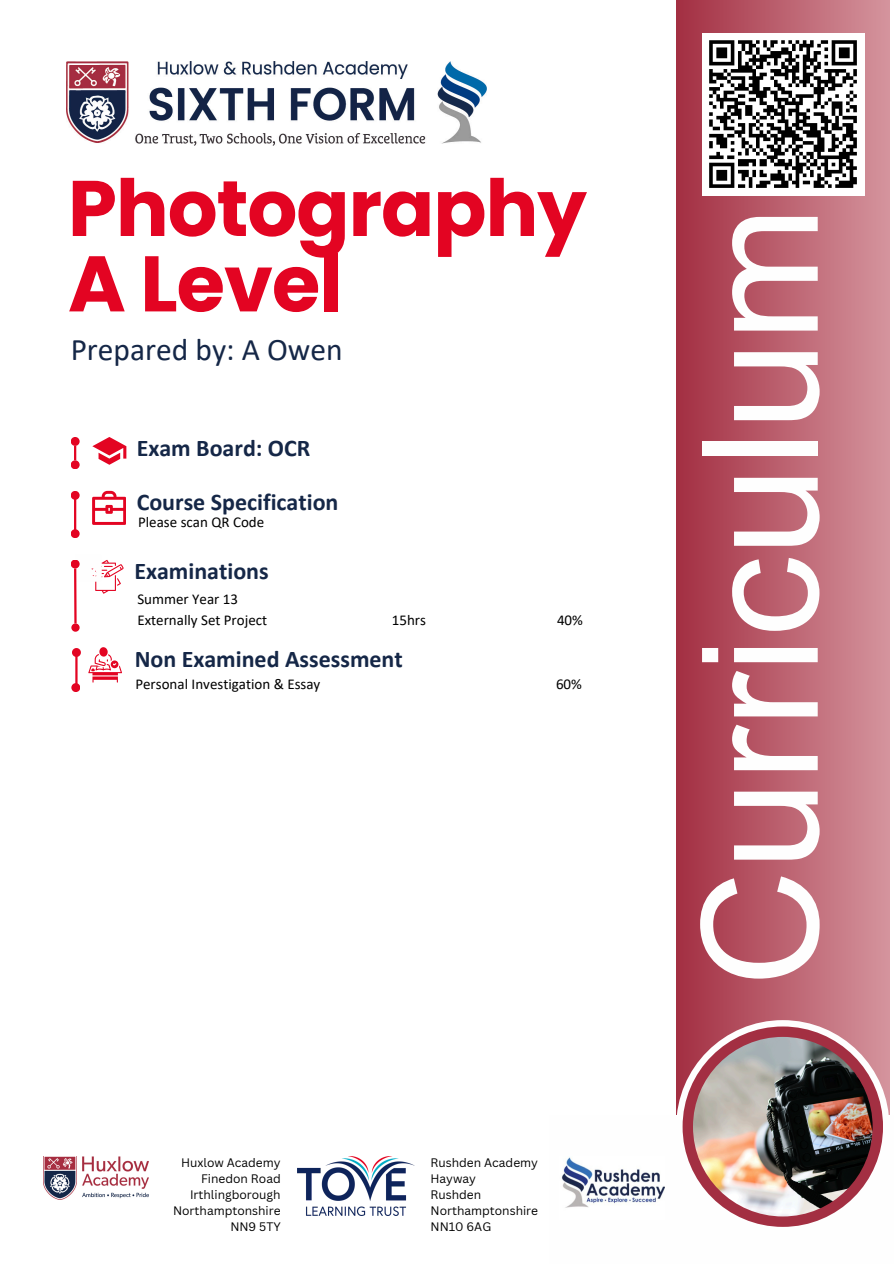
<style>
.page{position:relative;width:894px;height:1264px;background:#fff}
.page>*{position:absolute;margin:0;border:0;box-sizing:border-box;transform-origin:0 0}
.t1{font:161.4px "Arial MT Pro";color:#fefefe}
.t2{font:700 78.6px/75.3px "Poppins";letter-spacing:-.015em;color:#e30422}
.t3{font:31.5px "Calibri";color:#152747}
.t4{font:700 24px "Calibri";color:#152747}
.t5{font:15px "Calibri";color:#000}
.t6{font:12px "Canva Sans";color:#000}
</style>
<div class="page">
<div style="left:676px;top:0;width:213px;height:1263px;background:linear-gradient(to right,#a32e41,#d5949e)"></div>
<div style="left:549px;top:1115px;width:344px;height:148px;background:#fefefe"></div>
<div style="left:676px;top:1020px;width:213px;height:213px;background:#fefefe;border-radius:50%"></div>
<div style="left:682px;top:1026px;width:200px;height:200px;background:#a32f42;border-radius:50%"></div>
<img style="left:692px;top:1036px;width:180px;height:180px;border-radius:50%">
<div style="left:701px;top:33px;width:162px;height:162px;background:#fff"></div>
<svg style="left:709px;top:40px;width:148px;height:148px"></svg>
<div style="left:71px;top:623px;width:9px;height:8px;background:#e30422;border-radius:50%"></div>
<svg style="left:78px;top:560px;width:45px;height:33px"></svg>
<img style="left:297px;top:1156px;width:117px;height:59px">
<img style="left:43px;top:1156px;width:106px;height:43px">
<img style="left:561px;top:1157px;width:103px;height:51px">
<div style="left:71px;top:559px;width:9px;height:9px;background:#e30422;border-radius:50%"></div>
<svg style="left:88px;top:647px;width:34px;height:35px"></svg>
<hr style="left:74px;top:568px;width:3px;height:55px;background:#e30422">
<div style="left:72px;top:648px;width:9px;height:9px;background:#e30422;border-radius:50%"></div>
<div style="left:71px;top:683px;width:9px;height:9px;background:#e30422;border-radius:50%"></div>
<hr style="left:75px;top:656px;width:3px;height:28px;background:#e30422">
<svg style="left:92px;top:437px;width:34px;height:28px"></svg>
<svg style="left:74px;top:446px;width:2px;height:14px"></svg>
<div style="left:71px;top:460px;width:9px;height:9px;background:#e30422;border-radius:50%"></div>
<div style="left:71px;top:437px;width:9px;height:9px;background:#e30422;border-radius:50%"></div>
<hr style="left:74px;top:495px;width:2px;height:38px;background:#e30422">
<div style="left:71px;top:529px;width:9px;height:9px;background:#e30422;border-radius:50%"></div>
<div style="left:71px;top:491px;width:9px;height:9px;background:#e30422;border-radius:50%"></div>
<svg style="left:92px;top:491px;width:34px;height:33px"></svg>
<img style="left:67px;top:62px;width:419px;height:83px">
<p class="t2" style="left:68px;top:171px;width:520px">Photography<br>A Level</p>
<p class="t3" style="left:71px;top:336px;width:273px">Prepared by: A Owen</p>
<p class="t4" style="left:137px;top:438px;width:175px">Exam Board: OCR</p>
<p class="t4" style="left:137px;top:492px;width:203px">Course Specification</p>
<p class="t5" style="left:138px;top:516px;width:128px">Please scan QR Code</p>
<h3 class="t4" style="left:134px;top:560px;width:136px">Examinations</h3>
<p class="t5" style="left:137px;top:593px;width:102px">Summer Year 13</p>
<h4 class="t5" style="left:137px;top:613px;width:131px">Externally Set Project</h4>
<p class="t5" style="left:391px;top:613px;width:36px">15hrs</p>
<h4 class="t5" style="left:557px;top:613px;width:27px">40%</h4>
<p class="t4" style="left:135px;top:649px;width:269px">Non Examined Assessment</p>
<p class="t5" style="left:135px;top:677px;width:186px">Personal Investigation &amp; Essay</p>
<h1 class="t5" style="left:556px;top:677px;width:27px">60%</h1>
<p class="t6" style="left:181px;top:1154px;width:101px">Huxlow Academy</p>
<p class="t6" style="left:201px;top:1170px;width:81px">Finedon Road</p>
<h4 class="t6" style="left:190px;top:1186px;width:92px">Irthlingborough</h4>
<p class="t6" style="left:173px;top:1202px;width:109px">Northamptonshire</p>
<p class="t6" style="left:230px;top:1218px;width:52px">NN9 5TY</p>
<p class="t6" style="left:430px;top:1154px;width:109px">Rushden Academy</p>
<h4 class="t6" style="left:430px;top:1170px;width:47px">Hayway</h4>
<p class="t6" style="left:430px;top:1186px;width:52px">Rushden</p>
<p class="t6" style="left:430px;top:1202px;width:109px">Northamptonshire</p>
<p class="t6" style="left:430px;top:1218px;width:62px">NN10 6AG</p>
<h2 class="t1" style="left:700px;top:986px;width:781px;rotate:-90deg">Curriculum</h2>
</div>
